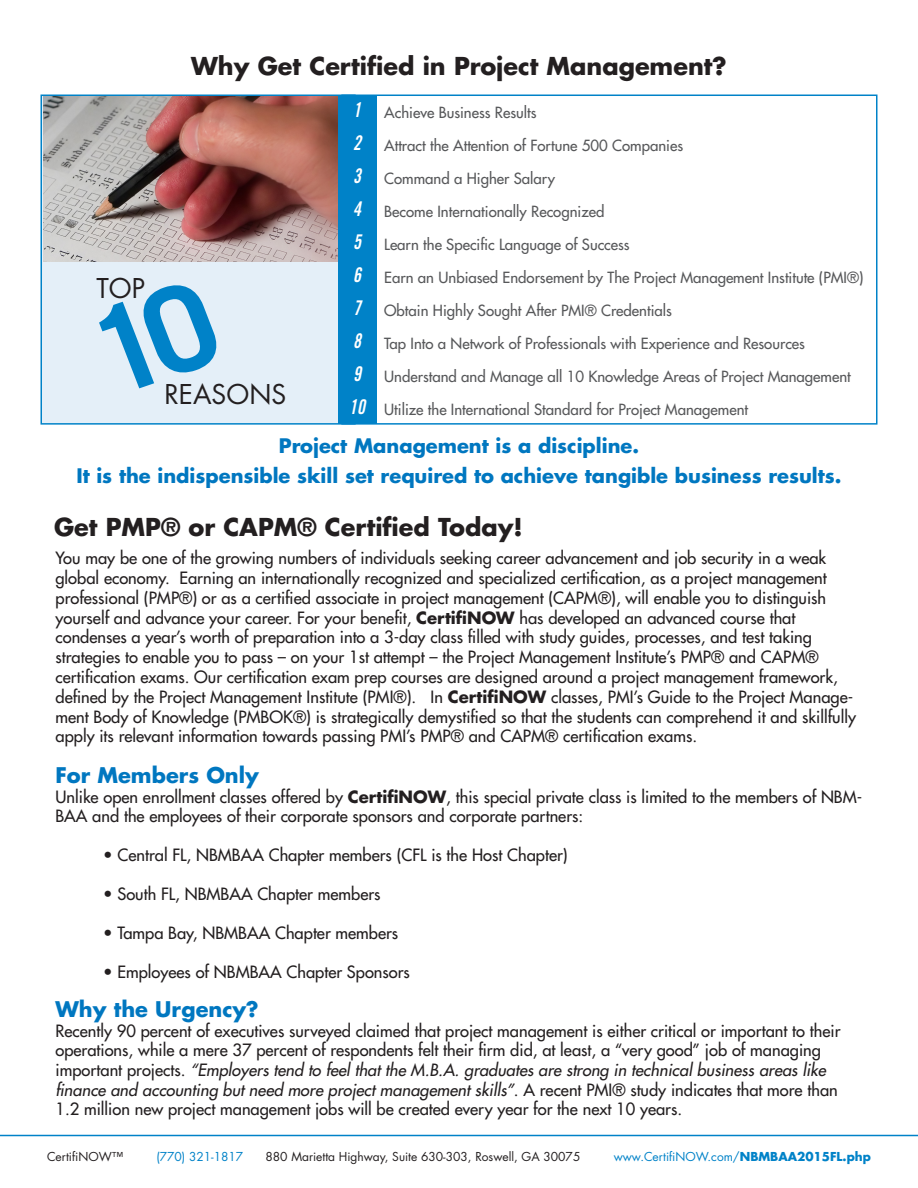
<style>
.page{position:relative;width:918px;height:1188px;background:#fff}
.page>*{position:absolute;margin:0;border:0;box-sizing:border-box;transform-origin:0 0}
.t1{font:26.55px "Futura Std";color:#231f20}
.t2{font:700 24px "Futura Std";color:#231f20}
.Paragraph_Style_1{font:700 21px "Futura Std";color:#0077c0}
.sub_head{font:700 21px "Futura Std";color:#0077c0}
.t3{font:20.25px "Trade Gothic LT Std Bd Cn 20 Obl";color:#fff;scale:.88 1}
.sub_head-2{font:700 19.5px "Futura Std";color:#0077c0}
.Paragraph_Style_1-2{font:500 16.5px/19.8px "Futura Std";color:#231f20}
.t4{font:500 15px "Futura Std";color:#57585a}
.t5{font:12px "Futura Std";color:#231f20}
.t6{font:12px "Futura Std";color:#0082c8}
.s1{font-weight:700}
.s2{font-style:italic}
</style>
<div class="page">
<hr style="left:0;top:1135px;width:918px;height:1px;background:#0082c8">
<div style="left:40px;top:95px;width:316px;height:330px;background:#e4eff8;border:2px solid #0082c8"></div>
<img style="left:44px;top:96px;width:294px;height:166px">
<div style="left:341px;top:95px;width:537px;height:330px;background:#fff;border:2px solid #0082c8"></div>
<svg style="left:99px;top:285px;width:118px;height:103px"></svg>
<div style="left:338px;top:95px;width:39px;height:329px;background:#0082c8"></div>
<p class="t1" style="left:96px;top:272px;width:50px">TOP</p>
<p class="t2" style="left:191px;top:50px;width:537px">Why Get Certified in Project Management?</p>
<p class="t1" style="left:165px;top:377px;width:123px">REASONS</p>
<p class="t3" style="left:353px;top:97px;width:11px">1</p>
<p class="t3" style="left:353px;top:130px;width:11px">2</p>
<p class="t3" style="left:353px;top:163px;width:11px">3</p>
<p class="t3" style="left:353px;top:196px;width:11px">4</p>
<p class="t3" style="left:353px;top:229px;width:11px">5</p>
<p class="t3" style="left:353px;top:262px;width:11px">6</p>
<p class="t3" style="left:353px;top:295px;width:11px">7</p>
<p class="t3" style="left:353px;top:328px;width:11px">8</p>
<p class="t3" style="left:353px;top:361px;width:11px">9</p>
<p class="t3" style="left:349px;top:394px;width:20px">10</p>
<p class="t4" style="left:384px;top:103px;width:154px">Achieve Business Results</p>
<p class="t4" style="left:384px;top:136px;width:300px">Attract the Attention of Fortune 500 Companies</p>
<p class="t4" style="left:384px;top:169px;width:172px">Command a Higher Salary</p>
<p class="t4" style="left:384px;top:202px;width:222px">Become Internationally Recognized</p>
<p class="t4" style="left:384px;top:235px;width:247px">Learn the Specific Language of Success</p>
<p class="t4" style="left:384px;top:268px;width:481px">Earn an Unbiased Endorsement by The Project Management Institute (PMI®)</p>
<p class="t4" style="left:384px;top:301px;width:289px">Obtain Highly Sought After PMI® Credentials</p>
<p class="t4" style="left:384px;top:334px;width:422px">Tap Into a Network of Professionals with Experience and Resources</p>
<p class="t4" style="left:384px;top:367px;width:468px">Understand and Manage all 10 Knowledge Areas of Project Management</p>
<p class="t4" style="left:384px;top:400px;width:365px">Utilize the International Standard for Project Management</p>
<p class="sub_head-2" style="left:279px;top:432px;width:362px">Project Management is a discipline.</p>
<p class="sub_head-2" style="left:76px;top:462px;width:767px">It is the indispensible skill set required to achieve tangible business results.</p>
<p class="t2" style="left:54px;top:511px;width:470px">Get PMP® or CAPM® Certified Today!</p>
<p class="Paragraph_Style_1-2" style="left:56px;top:548px;width:773px">You may be one of the growing numbers of individuals seeking career advancement and job security in a weak global economy. Earning an internationally recognized and specialized certification, as a project management</p>
<p class="Paragraph_Style_1-2" style="left:56px;top:588px;width:772px">professional (PMP®) or as a certified associate in project management (CAPM®), will enable you to distinguish yourself and advance your career. For your benefit, <span class="s1">CertifiNOW</span> has developed an advanced course that</p>
<p class="Paragraph_Style_1-2" style="left:56px;top:627px;width:758px">condenses a year’s worth of preparation into a 3-day class filled with study guides, processes, and test taking</p>
<p class="Paragraph_Style_1-2" style="left:56px;top:647px;width:765px">strategies to enable you to pass – on your 1st attempt – the Project Management Institute’s PMP® and CAPM®</p>
<p class="Paragraph_Style_1-2" style="left:56px;top:667px;width:802px">certification exams. Our certification exam prep courses are designed around a project management framework, defined by the Project Management Institute (PMI®). In <span class="s1">CertifiNOW</span> classes, PMI’s Guide to the Project Manage&shy;ment Body of Knowledge (PMBOK®) is strategically demystified so that the students can comprehend it and skillfully apply its relevant information towards passing PMI’s PMP® and CAPM® certification exams.</p>
<p class="Paragraph_Style_1" style="left:56px;top:762px;width:205px">For Members Only</p>
<p class="Paragraph_Style_1-2" style="left:56px;top:787px;width:808px">Unlike open enrollment classes offered by <span class="s1">CertifiNOW</span>, this special private class is limited to the members of NBM-<br>BAA and the employees of their corporate sponsors and corporate partners:</p>
<p class="Paragraph_Style_1-2" style="left:103px;top:846px;width:466px">• Central FL, NBMBAA Chapter members (CFL is the Host Chapter)</p>
<p class="Paragraph_Style_1-2" style="left:103px;top:885px;width:279px">• South FL, NBMBAA Chapter members</p>
<p class="Paragraph_Style_1-2" style="left:103px;top:924px;width:297px">• Tampa Bay, NBMBAA Chapter members</p>
<p class="Paragraph_Style_1-2" style="left:103px;top:963px;width:308px">• Employees of NBMBAA Chapter Sponsors</p>
<p class="sub_head" style="left:56px;top:996px;width:205px">Why the Urgency?</p>
<p class="Paragraph_Style_1-2" style="left:56px;top:1021px;width:787px">Recently 90 percent of executives surveyed claimed that project management is either critical or important to their operations, while a mere 37 percent of respondents felt their firm did, at least, a “very good” job of managing important projects. <span class="s2">“Employers tend to feel that the M.B.A. graduates are strong in technical business areas like finance and accounting but need more project management skills”</span>. A recent PMI® study indicates that more than 1.2 million new project management jobs will be created every year for the next 10 years.</p>
<p class="t5" style="left:47px;top:1149px;width:78px">CertifiNOW™</p>
<p class="t6" style="left:156px;top:1149px;width:88px">(770) 321-1817</p>
<p class="t5" style="left:266px;top:1149px;width:316px">880 Marietta Highway, Suite 630-303, Roswell, GA 30075</p>
<p class="t6" style="left:614px;top:1149px;width:259px">www.CertifiNOW.com/<span class="s1">NBMBAA2015FL.php</span></p>
</div>
